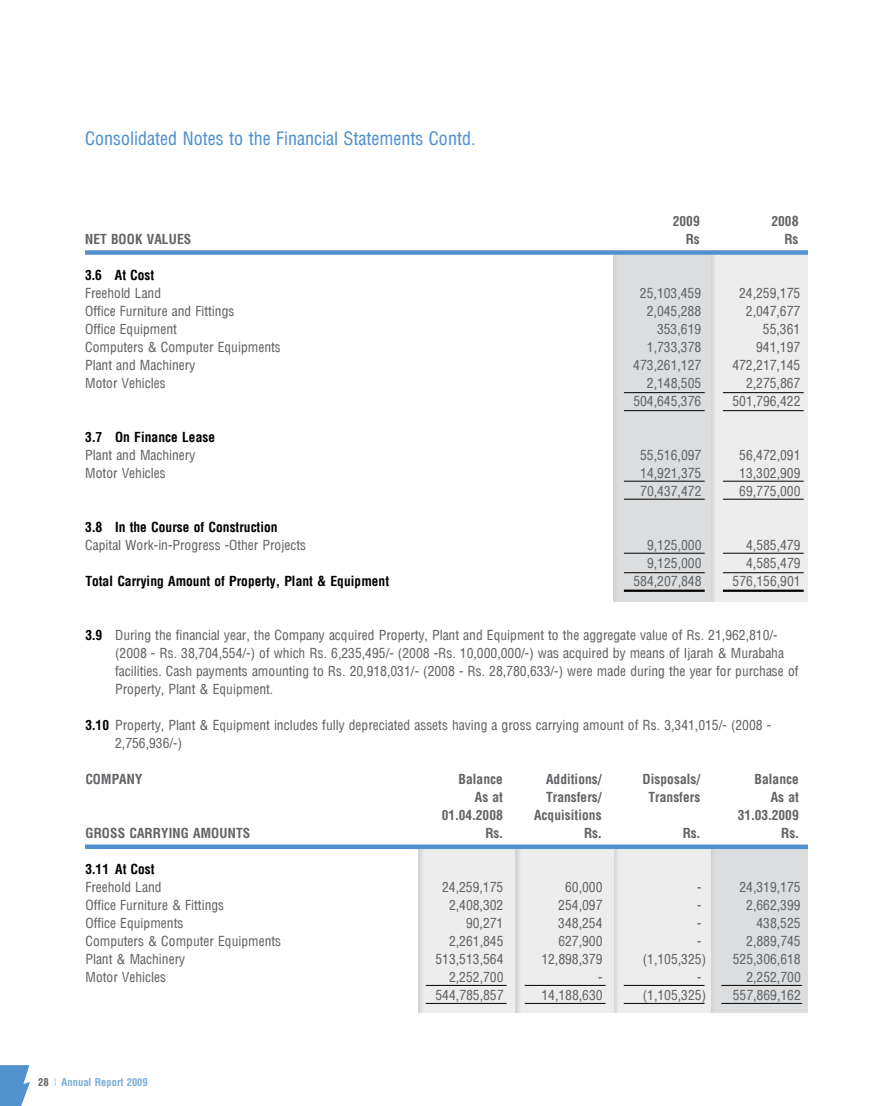
<style>
.page{position:relative;width:893px;height:1106px;background:#fff}
.page>*{position:absolute;margin:0;border:0;box-sizing:border-box;transform-origin:0 0}
.t1{font:18px "Arena Condensed";color:#5191cd}
.t2{font:13.5px/18px "Arena Condensed";color:#636467}
.t3{font:700 13.5px "Arena Condensed";color:#636467}
.t4{font:700 13.5px "Arena Condensed";color:#000}
.t5{font:700 10.5px "Arena Condensed";color:#7cadda}
.s1{font-weight:700;color:#000}
.s2{color:#636467}
.s3{font-family:"Arena Cond";font-weight:300}
</style>
<div class="page">
<svg style="left:0;top:1065px;width:30px;height:41px"></svg>
<div style="left:418px;top:846px;width:98px;height:166px;background:#ededee"></div>
<div style="left:711px;top:846px;width:97px;height:166px;background:#dcddde"></div>
<div style="left:613px;top:846px;width:98px;height:166px;background:#ededee"></div>
<div style="left:516px;top:846px;width:97px;height:166px;background:#ededee"></div>
<hr style="left:721px;top:985px;width:81px;height:1px;background:#000">
<hr style="left:624px;top:985px;width:80px;height:1px;background:#000">
<hr style="left:525px;top:985px;width:80px;height:1px;background:#000">
<hr style="left:426px;top:985px;width:80px;height:1px;background:#000">
<hr style="left:721px;top:1003px;width:81px;height:1px;background:#000">
<hr style="left:624px;top:1003px;width:80px;height:1px;background:#000">
<hr style="left:525px;top:1003px;width:80px;height:1px;background:#000">
<hr style="left:426px;top:1003px;width:80px;height:1px;background:#000">
<div style="left:711px;top:253px;width:97px;height:348px;background:#ededee"></div>
<div style="left:613px;top:253px;width:98px;height:348px;background:#dcddde"></div>
<hr style="left:723px;top:572px;width:81px;height:1px;background:#000">
<hr style="left:624px;top:572px;width:81px;height:1px;background:#000">
<hr style="left:723px;top:589px;width:81px;height:3px;background:#000">
<hr style="left:624px;top:589px;width:81px;height:3px;background:#000">
<hr style="left:723px;top:392px;width:81px;height:1px;background:#000">
<hr style="left:624px;top:392px;width:81px;height:1px;background:#000">
<hr style="left:723px;top:410px;width:81px;height:1px;background:#000">
<hr style="left:624px;top:410px;width:81px;height:1px;background:#000">
<div style="left:85px;top:250px;width:723px;height:5px;background:#5191cd"></div>
<div style="left:85px;top:844px;width:723px;height:5px;background:#5191cd"></div>
<hr style="left:723px;top:553px;width:81px;height:1px;background:#000">
<hr style="left:624px;top:553px;width:81px;height:1px;background:#000">
<hr style="left:723px;top:499px;width:81px;height:1px;background:#000">
<hr style="left:624px;top:499px;width:81px;height:1px;background:#000">
<hr style="left:723px;top:481px;width:81px;height:1px;background:#000">
<hr style="left:624px;top:481px;width:81px;height:1px;background:#000">
<h1 class="t1" style="left:85px;top:128px;width:392px">Consolidated Notes to the Financial Statements Contd.</h1>
<p class="t3" style="left:673px;top:213px;width:29px">2009</p>
<p class="t3" style="left:771px;top:213px;width:29px">2008</p>
<p class="t3" style="left:85px;top:231px;width:108px">NET BOOK VALUES</p>
<p class="t3" style="left:686px;top:231px;width:16px">Rs</p>
<p class="t3" style="left:784px;top:231px;width:16px">Rs</p>
<p class="t4" style="left:85px;top:267px;width:71px">3.6 At Cost</p>
<p class="t2" style="left:85px;top:284px;width:78px">Freehold Land</p>
<p class="t2" style="left:640px;top:284px;width:63px">25,103,459</p>
<p class="t2" style="left:739px;top:284px;width:63px">24,259,175</p>
<p class="t2" style="left:85px;top:302px;width:151px">Office Furniture and Fittings</p>
<p class="t2" style="left:647px;top:302px;width:56px">2,045,288</p>
<p class="t2" style="left:746px;top:302px;width:56px">2,047,677</p>
<p class="t2" style="left:85px;top:320px;width:93px">Office Equipment</p>
<p class="t2" style="left:657px;top:320px;width:46px">353,619</p>
<p class="t2" style="left:763px;top:320px;width:39px">55,361</p>
<p class="t2" style="left:85px;top:338px;width:197px">Computers &amp; Computer Equipments</p>
<p class="t2" style="left:647px;top:338px;width:56px">1,733,378</p>
<p class="t2" style="left:756px;top:338px;width:46px">941,197</p>
<p class="t2" style="left:85px;top:356px;width:112px">Plant and Machinery</p>
<p class="t2" style="left:633px;top:356px;width:70px">473,261,127</p>
<p class="t2" style="left:732px;top:356px;width:70px">472,217,145</p>
<p class="t2" style="left:85px;top:374px;width:82px">Motor Vehicles</p>
<p class="t2" style="left:647px;top:374px;width:56px">2,148,505</p>
<p class="t2" style="left:746px;top:374px;width:56px">2,275,867</p>
<p class="t2" style="left:633px;top:392px;width:70px">504,645,376</p>
<p class="t2" style="left:732px;top:392px;width:70px">501,796,422</p>
<p class="t4" style="left:85px;top:429px;width:132px">3.7 On Finance Lease</p>
<p class="t2" style="left:85px;top:446px;width:112px">Plant and Machinery</p>
<p class="t2" style="left:640px;top:446px;width:63px">55,516,097</p>
<p class="t2" style="left:739px;top:446px;width:63px">56,472,091</p>
<p class="t2" style="left:85px;top:464px;width:82px">Motor Vehicles</p>
<p class="t2" style="left:640px;top:464px;width:63px">14,921,375</p>
<p class="t2" style="left:739px;top:464px;width:63px">13,302,909</p>
<p class="t2" style="left:640px;top:482px;width:63px">70,437,472</p>
<p class="t2" style="left:739px;top:482px;width:63px">69,775,000</p>
<p class="t4" style="left:85px;top:519px;width:194px">3.8 In the Course of Construction</p>
<p class="t2" style="left:85px;top:536px;width:222px">Capital Work-in-Progress -Other Projects</p>
<p class="t2" style="left:647px;top:536px;width:56px">9,125,000</p>
<p class="t2" style="left:746px;top:536px;width:56px">4,585,479</p>
<p class="t2" style="left:647px;top:554px;width:56px">9,125,000</p>
<p class="t2" style="left:746px;top:554px;width:56px">4,585,479</p>
<p class="t4" style="left:85px;top:573px;width:305px">Total Carrying Amount of Property, Plant &amp; Equipment</p>
<p class="t2" style="left:633px;top:572px;width:70px">584,207,848</p>
<p class="t2" style="left:733px;top:572px;width:70px">576,156,901</p>
<p class="t2" style="left:115px;top:626px;width:685px;text-indent:-30px"><span class="s1">3.9</span> During the financial year, the Company acquired Property, Plant and Equipment to the aggregate value of Rs. 21,962,810/- (2008 - Rs. 38,704,554/-) of which Rs. 6,235,495/- (2008 -Rs. 10,000,000/-) was acquired by means of Ijarah &amp; Murabaha facilities. Cash payments amounting to Rs. 20,918,031/- (2008 - Rs. 28,780,633/-) were made during the year for purchase of Property, Plant &amp; Equipment.</p>
<p class="t2" style="left:115px;top:716px;width:658px;text-indent:-30px"><span class="s1">3.10</span> Property, Plant &amp; Equipment includes fully depreciated assets having a gross carrying amount of Rs. 3,341,015/- (2008 -<br>2,756,936/-)</p>
<p class="t3" style="left:85px;top:771px;width:59px">COMPANY</p>
<p class="t3" style="left:458px;top:771px;width:46px">Balance</p>
<p class="t3" style="left:546px;top:771px;width:57px">Additions/</p>
<p class="t3" style="left:642px;top:771px;width:59px">Disposals/</p>
<p class="t3" style="left:754px;top:771px;width:46px">Balance</p>
<p class="t3" style="left:475px;top:789px;width:30px">As at</p>
<p class="t3" style="left:546px;top:789px;width:57px">Transfers/</p>
<p class="t3" style="left:648px;top:789px;width:53px">Transfers</p>
<p class="t3" style="left:771px;top:789px;width:30px">As at</p>
<p class="t3" style="left:442px;top:807px;width:63px">01.04.2008</p>
<p class="t3" style="left:534px;top:807px;width:69px">Acquisitions</p>
<p class="t3" style="left:738px;top:807px;width:63px">31.03.2009</p>
<p class="t3" style="left:85px;top:825px;width:167px">GROSS CARRYING AMOUNTS</p>
<p class="t3" style="left:485px;top:825px;width:19px">Rs.</p>
<p class="t3" style="left:584px;top:825px;width:19px">Rs.</p>
<p class="t3" style="left:683px;top:825px;width:19px">Rs.</p>
<p class="t3" style="left:781px;top:825px;width:19px">Rs.</p>
<p class="t4" style="left:85px;top:861px;width:71px">3.11 At Cost</p>
<p class="t2" style="left:85px;top:878px;width:78px">Freehold Land</p>
<p class="t2" style="left:442px;top:878px;width:63px">24,259,175</p>
<p class="t2" style="left:565px;top:878px;width:39px">60,000</p>
<p class="t2" style="left:697px;top:878px;width:6px">-</p>
<p class="t2" style="left:739px;top:878px;width:63px">24,319,175</p>
<p class="t2" style="left:85px;top:896px;width:140px">Office Furniture &amp; Fittings</p>
<p class="t2" style="left:449px;top:896px;width:56px">2,408,302</p>
<p class="t2" style="left:558px;top:896px;width:46px">254,097</p>
<p class="t2" style="left:697px;top:896px;width:6px">-</p>
<p class="t2" style="left:746px;top:896px;width:56px">2,662,399</p>
<p class="t2" style="left:85px;top:914px;width:99px">Office Equipments</p>
<p class="t2" style="left:466px;top:914px;width:39px">90,271</p>
<p class="t2" style="left:558px;top:914px;width:46px">348,254</p>
<p class="t2" style="left:697px;top:914px;width:6px">-</p>
<p class="t2" style="left:756px;top:914px;width:46px">438,525</p>
<p class="t2" style="left:85px;top:932px;width:197px">Computers &amp; Computer Equipments</p>
<p class="t2" style="left:449px;top:932px;width:56px">2,261,845</p>
<p class="t2" style="left:558px;top:932px;width:46px">627,900</p>
<p class="t2" style="left:697px;top:932px;width:6px">-</p>
<p class="t2" style="left:746px;top:932px;width:56px">2,889,745</p>
<p class="t2" style="left:85px;top:950px;width:101px">Plant &amp; Machinery</p>
<p class="t2" style="left:435px;top:950px;width:70px">513,513,564</p>
<p class="t2" style="left:541px;top:950px;width:63px">12,898,379</p>
<p class="t2" style="left:643px;top:950px;width:65px">(1,105,325)</p>
<p class="t2" style="left:733px;top:950px;width:70px">525,306,618</p>
<p class="t2" style="left:86px;top:968px;width:82px">Motor Vehicles</p>
<p class="t2" style="left:449px;top:968px;width:56px">2,252,700</p>
<p class="t2" style="left:598px;top:968px;width:6px">-</p>
<p class="t2" style="left:697px;top:968px;width:6px">-</p>
<p class="t2" style="left:746px;top:968px;width:56px">2,252,700</p>
<p class="t2" style="left:435px;top:986px;width:70px">544,785,857</p>
<p class="t2" style="left:541px;top:986px;width:63px">14,188,630</p>
<p class="t2" style="left:643px;top:986px;width:65px">(1,105,325)</p>
<p class="t2" style="left:733px;top:986px;width:70px">557,869,162</p>
<p class="t5" style="left:38px;top:1076px;width:111px"><span class="s2">28</span> <span class="s3">l</span> Annual Report 2009</p>
</div>
